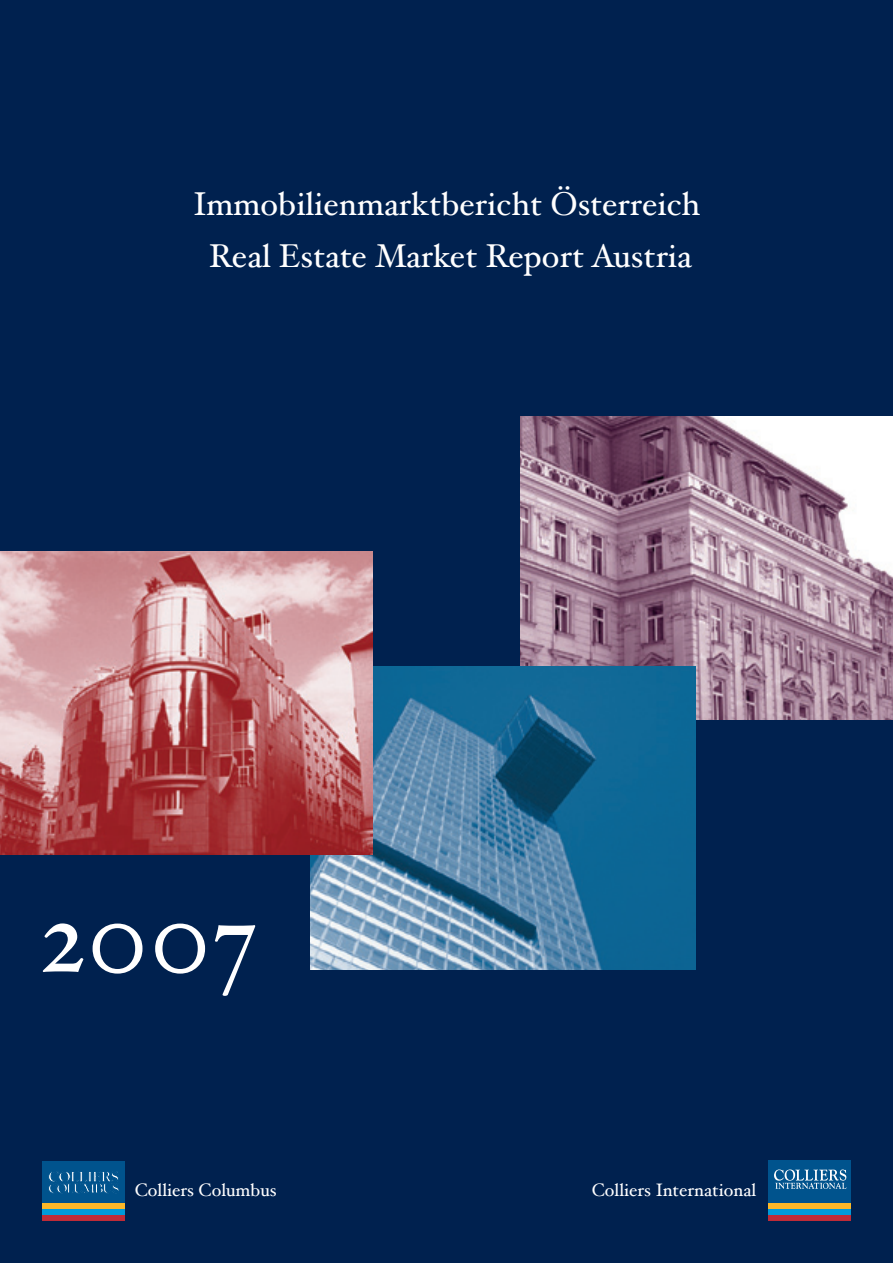
<style>
.page{position:relative;width:893px;height:1263px;background:#00214f}
.page>*{position:absolute;margin:0;border:0;box-sizing:border-box;transform-origin:0 0}
.t1{font:105px "Hoefler Text";color:#fff}
.t2{font:33px/52.5px "Hoefler Text";color:#fff;text-align:center}
.t3{font:18px "Hoefler Text";color:#fff}
</style>
<div class="page">
<img style="left:521px;top:417px;width:372px;height:303px">
<img style="left:311px;top:666px;width:385px;height:304px">
<img style="left:0;top:551px;width:372px;height:304px">
<div style="left:43px;top:1161px;width:81px;height:42px;background:#00538d"></div>
<div style="left:43px;top:1203px;width:81px;height:6px;background:#fcb828"></div>
<div style="left:43px;top:1209px;width:81px;height:6px;background:#009ad9"></div>
<div style="left:43px;top:1215px;width:81px;height:5px;background:#bf2b37"></div>
<svg style="left:48px;top:1171px;width:71px;height:22px"></svg>
<div style="left:769px;top:1161px;width:81px;height:42px;background:#00538d"></div>
<svg style="left:774px;top:1169px;width:72px;height:20px"></svg>
<div style="left:769px;top:1209px;width:81px;height:6px;background:#009ad9"></div>
<div style="left:769px;top:1215px;width:81px;height:5px;background:#bf2b37"></div>
<div style="left:769px;top:1203px;width:81px;height:6px;background:#fcb828"></div>
<p class="t2" style="left:193px;top:177px;width:509px">Immobilienmarktbericht Österreich<br>Real Estate Market Report Austria</p>
<h1 class="t1" style="left:39px;top:874px;width:220px">2007</h1>
<p class="t3" style="left:135px;top:1179px;width:143px">Colliers Columbus</p>
<p class="t3" style="left:592px;top:1179px;width:166px">Colliers International</p>
</div>
